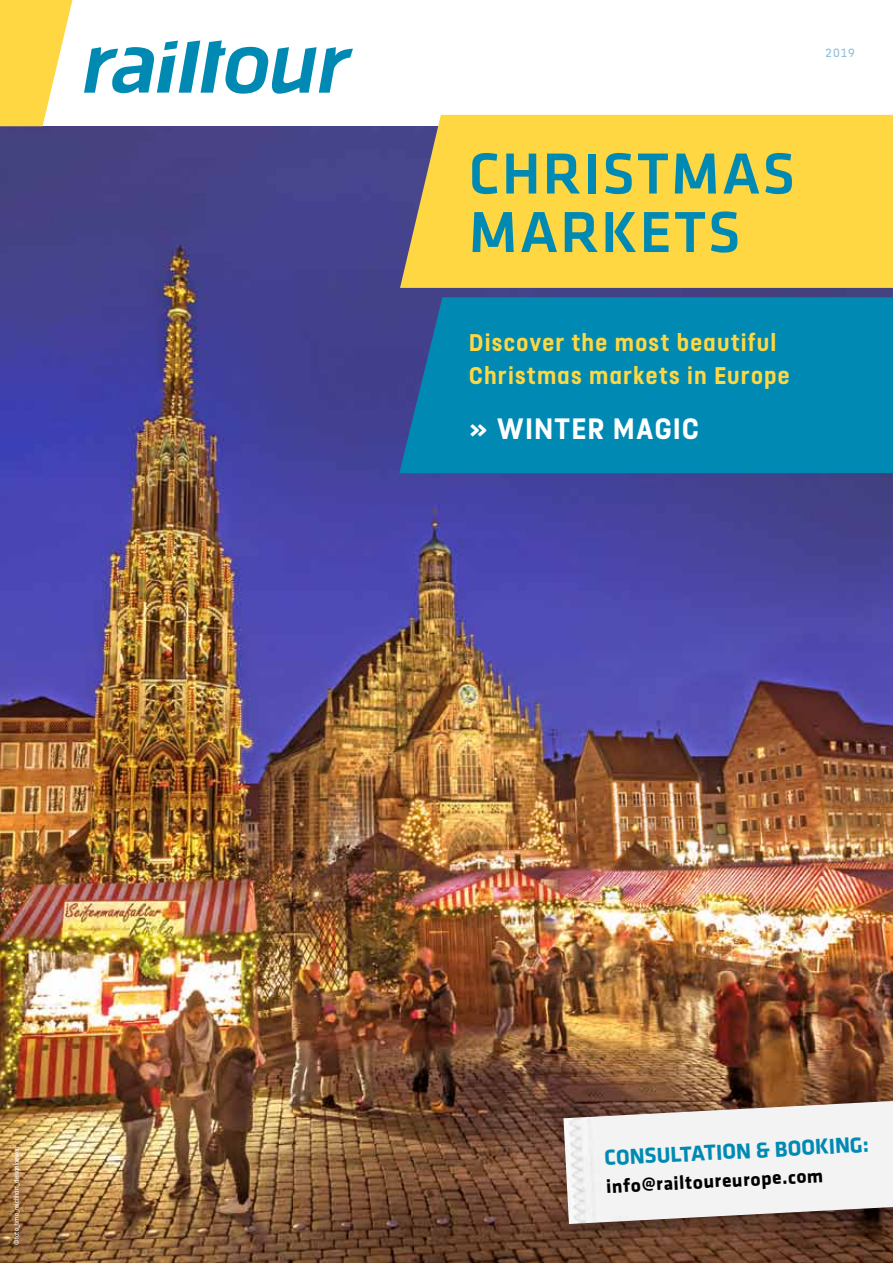
<style>
.page{position:relative;width:893px;height:1263px;background:#fff}
.page>*{position:absolute;margin:0;border:0;box-sizing:border-box;transform-origin:0 0}
.t1{font:500 60px/58.5px "Klavika";letter-spacing:.03em;color:#008ab3}
.t2{font:700 33px "FS Dillon";letter-spacing:.05em;color:#fff}
.t3{font:700 27px/32.4px "FS Dillon";letter-spacing:.045em;color:#ffd743}
.t4{font:700 22.5px "Klavika";color:#008ab3}
.t5{font:700 19.5px "Klavika";color:#000}
.t6{font:13.5px "FS Dillon";color:#90c1d9}
.t7{font:7.5px "FS Dillon";color:#fff}
</style>
<div class="page">
<img style="left:0;top:126px;width:893px;height:1137px">
<svg style="left:0;top:0;width:72px;height:126px"></svg>
<svg style="left:84px;top:40px;width:269px;height:54px"></svg>
<div style="left:399px;top:297px;width:494px;height:176px;background:#008ab3"></div>
<div style="left:400px;top:115px;width:493px;height:173px;background:#ffd743"></div>
<div style="left:555px;top:1090px;width:338px;height:152px;background:#000;opacity:.3"></div>
<img style="left:563px;top:1101px;width:330px;height:123px">
<p class="t7" style="left:11px;top:1245px;width:100px;rotate:-90deg">© foto_timo_reichhart_designloewen</p>
<p class="t6" style="left:826px;top:44px;width:30px">2019</p>
<h1 class="t1" style="left:469px;top:143px;width:328px">CHRISTMAS<br>MARKETS</h1>
<p class="t3" style="left:469px;top:324px;width:322px">Discover the most beautiful<br>Christmas markets in Europe</p>
<p class="t2" style="left:469px;top:405px;width:228px">» Winter magic</p>
<p class="t4" style="left:604px;top:1142px;width:266px;rotate:-3deg">Consultation &amp; booking:</p>
<p class="t5" style="left:605px;top:1172px;width:219px;rotate:-3deg">info@railtoureurope.com</p>
</div>
